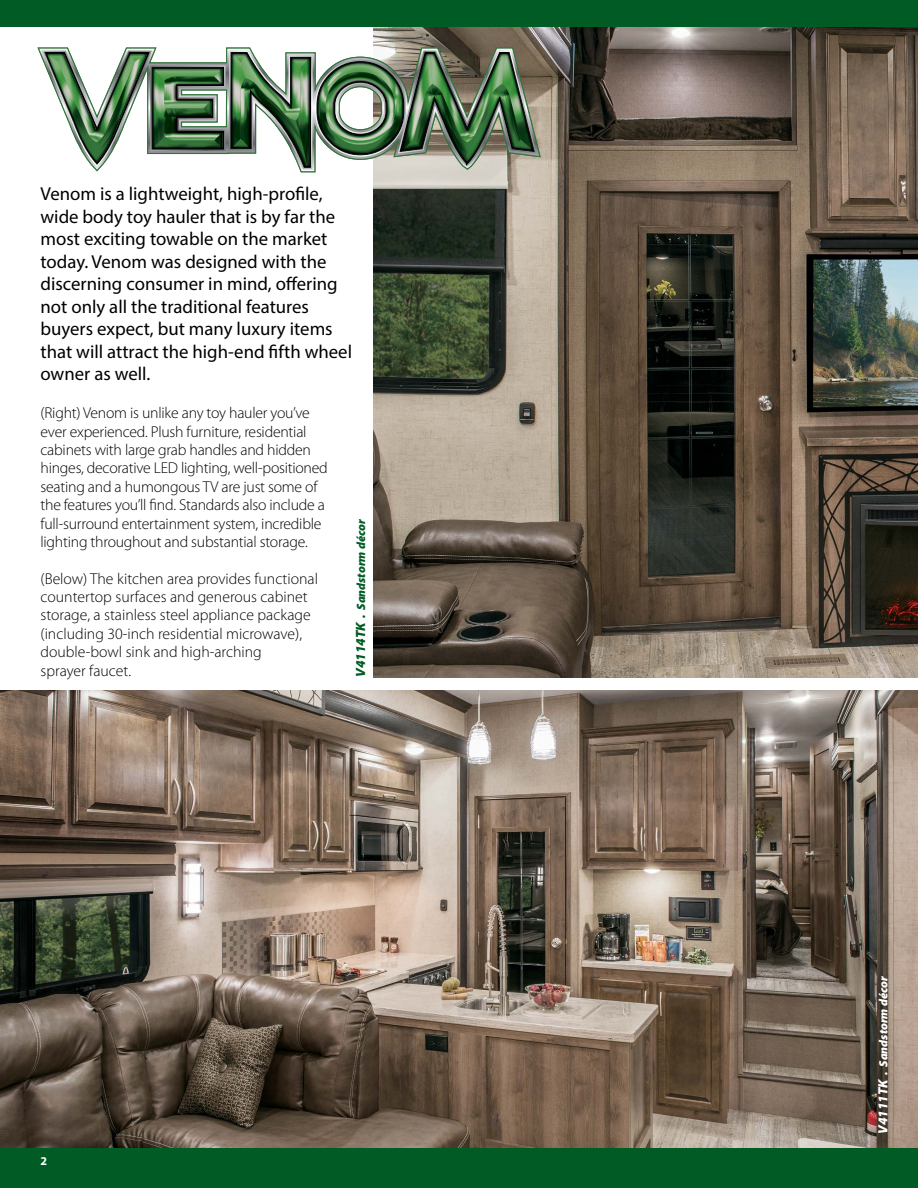
<style>
.page{position:relative;width:918px;height:1188px;background:#fff}
.page>*{position:absolute;margin:0;border:0;box-sizing:border-box;transform-origin:0 0}
.t1{font:18.75px/22.5px "Myriad Pro";color:#000}
.t2{font:300 15.75px/18.5px "Myriad Pro";letter-spacing:-.015em;color:#000}
.t3{font:italic 900 12px "Myriad Pro";color:#005b24}
.t4{font:italic 900 12px "Myriad Pro";color:#fff}
.t5{font:700 12px "Myriad Pro";color:#fff}
.s1{font-size:13.5px}
</style>
<div class="page">
<div style="left:0;top:0;width:918px;height:27px;background:#005b24"></div>
<img style="left:373px;top:27px;width:545px;height:650px">
<div style="left:0;top:1148px;width:918px;height:40px;background:#005b24"></div>
<img style="left:0;top:691px;width:918px;height:457px">
<svg style="left:38px;top:48px;width:503px;height:124px"></svg>
<svg style="left:43px;top:50px;width:493px;height:119px"></svg>
<img style="left:45px;top:52px;width:489px;height:115px">
<p class="t1" style="left:40px;top:183px;width:313px">Venom is a lightweight, high-profile, wide body toy hauler that is by far the most exciting towable on the market today. Venom was designed with the discerning consumer in mind, offering not only all the traditional features buyers expect, but many luxury items that will attract the high-end fifth wheel owner as well.</p>
<p class="t2" style="left:40px;top:404px;width:289px">(Right) Venom is unlike any toy hauler you’ve ever experienced. Plush furniture, residential cabinets with large grab handles and hidden hinges, decorative LED lighting, well-positioned seating and a humongous TV are just some of the features you’ll find. Standards also include a full-surround entertainment system, incredible lighting throughout and substantial storage.</p>
<p class="t2" style="left:40px;top:569px;width:279px">(Below) The kitchen area provides functional countertop surfaces and generous cabinet storage, a stainless steel appliance package (including 30-inch residential microwave), double-bowl sink and high-arching<br>sprayer faucet.</p>
<p class="t3" style="left:353px;top:677px;width:160px;rotate:-90deg"><span class="s1">V4114TK</span> . Sandstorm décor</p>
<p class="t5" style="left:40px;top:1153px;width:8px">2</p>
<p class="t4" style="left:876px;top:1134px;width:160px;rotate:-90deg"><span class="s1">V4111TK</span> . Sandstorm décor</p>
</div>
